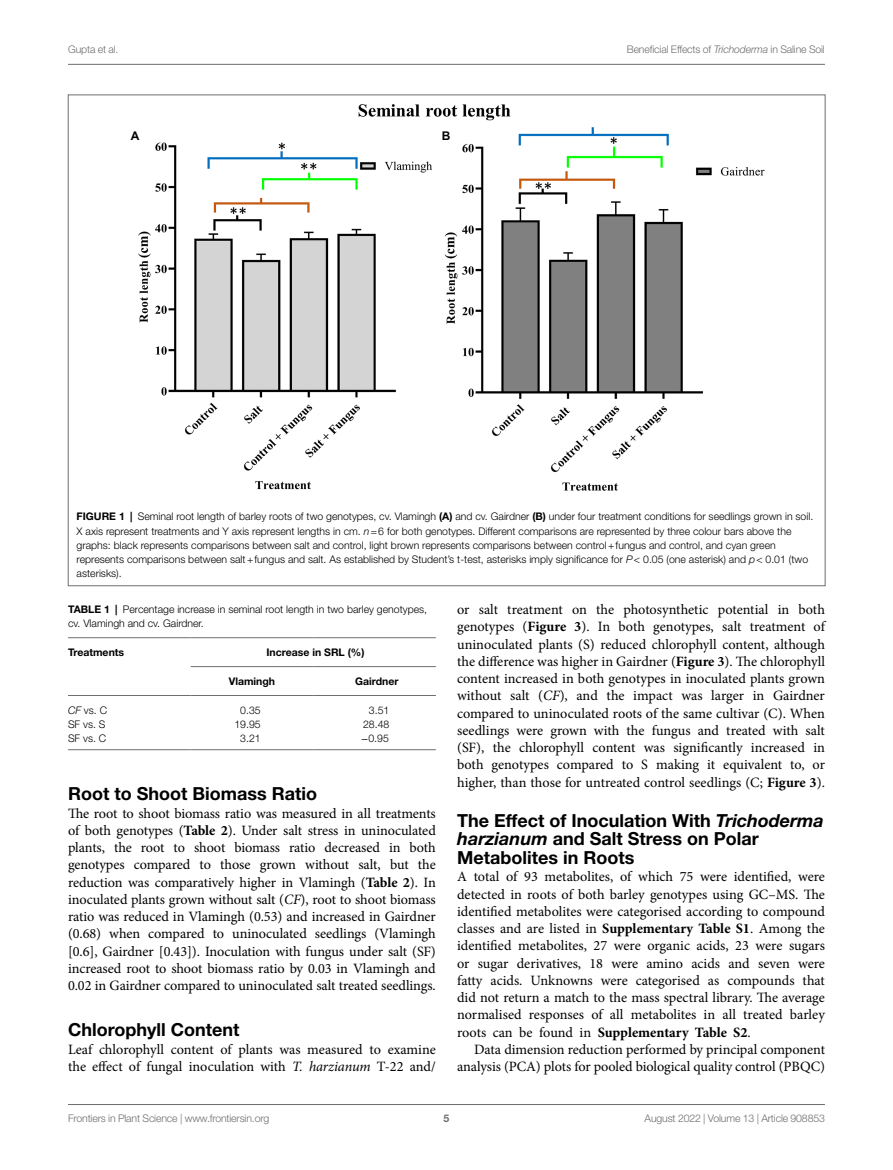
<style>
.page{position:relative;width:893px;height:1170px;background:#fff}
.page>*{position:absolute;margin:0;border:0;box-sizing:border-box;transform-origin:0 0}
.HEAD_2{font:700 18px/18.8px "Helvetica Neue LT Std";color:#000}
.TEXT_FLUSH{font:14.25px/17.2px "Minion Pro";color:#000;text-align:justify}
.TEXT{font:14.25px/17.2px "Minion Pro";letter-spacing:-.005em;color:#000;text-align:right}
.t1{font:700 12px "Arial";color:#000}
.FIG_LEG{font:300 10.5px/14.2px "Helvetica Neue LT Std";color:#000}
.t2{font:300 10.5px "Helvetica Neue LT Std";letter-spacing:-.015em;color:#6d6e71}
.TT{font:300 10.5px/14.2px "Helvetica Neue LT Std";color:#000}
.TB_TX{font:300 10.5px "Helvetica Neue LT Std";color:#000}
.TB_CH{font:700 10.5px "Helvetica Neue LT Std";color:#000}
.TB_STH{font:700 10.5px "Helvetica Neue LT Std";color:#000}
.t3{font:700 10.5px "Helvetica Neue LT Std";color:#6d6e71}
.s1{font-style:italic}
.s2{font-weight:700}
.s3{font-family:"STIX General";font-weight:400}
</style>
<div class="page">
<hr style="left:68px;top:64px;width:757px;height:1px;background:#6d6e71">
<hr style="left:68px;top:1104px;width:757px;height:1px;background:#6d6e71">
<img style="left:138px;top:104px;width:627px;height:387px">
<hr style="left:191px;top:637px;width:122px;height:1px;background:#6d6e71">
<hr style="left:313px;top:637px;width:123px;height:1px;background:#6d6e71">
<hr style="left:68px;top:637px;width:123px;height:1px;background:#6d6e71">
<hr style="left:191px;top:666px;width:122px;height:1px;background:#6d6e71">
<hr style="left:191px;top:695px;width:122px;height:1px;background:#6d6e71">
<hr style="left:313px;top:666px;width:123px;height:1px;background:#6d6e71">
<hr style="left:313px;top:695px;width:123px;height:1px;background:#6d6e71">
<hr style="left:68px;top:695px;width:123px;height:1px;background:#6d6e71">
<hr style="left:68px;top:749px;width:123px;height:1px;background:#6d6e71">
<hr style="left:191px;top:749px;width:122px;height:1px;background:#6d6e71">
<hr style="left:313px;top:749px;width:123px;height:1px;background:#6d6e71">
<p class="t2" style="left:68px;top:42px;width:52px">Gupta et al.</p>
<p class="t2" style="left:627px;top:42px;width:200px">Beneficial Effects of <span class="s1">Trichoderma</span> in Saline Soil</p>
<p class="t1" style="left:131px;top:127px;width:10px">A</p>
<p class="t1" style="left:442px;top:127px;width:10px">B</p>
<p class="FIG_LEG" style="left:77px;top:509px;width:738px"><span class="s2">FIGURE 1 |</span> Seminal root length of barley roots of two genotypes, cv. Vlamingh <span class="s2">(A)</span> and cv. Gairdner <span class="s2">(B)</span> under four treatment conditions for seedlings grown in soil.<br>X axis represent treatments and Y axis represent lengths in cm. <span class="s1">n</span>=6 for both genotypes. Different comparisons are represented by three colour bars above the graphs: black represents comparisons between salt and control, light brown represents comparisons between control+fungus and control, and cyan green represents comparisons between salt+fungus and salt. As established by Student’s t-test, asterisks imply significance for <span class="s1">P&lt;</span> 0.05 (one asterisk) and <span class="s1">p&lt;</span> 0.01 (two asterisks).</p>
<p class="TT" style="left:68px;top:601px;width:361px"><span class="s2">TABLE 1 |</span> Percentage increase in seminal root length in two barley genotypes, cv. Vlamingh and cv. Gairdner.</p>
<p class="TB_CH" style="left:68px;top:645px;width:58px">Treatments</p>
<p class="TB_STH" style="left:266px;top:645px;width:99px">Increase in SRL (%)</p>
<p class="TB_CH" style="left:229px;top:674px;width:48px">Vlamingh</p>
<p class="TB_CH" style="left:355px;top:674px;width:45px">Gairdner</p>
<p class="TB_TX" style="left:68px;top:703px;width:41px"><span class="s1">CF</span> vs. C</p>
<p class="TB_TX" style="left:240px;top:703px;width:22px">0.35</p>
<p class="TB_TX" style="left:369px;top:703px;width:22px">3.51</p>
<p class="TB_TX" style="left:68px;top:717px;width:39px">SF vs. S</p>
<p class="TB_TX" style="left:234px;top:717px;width:28px">19.95</p>
<p class="TB_TX" style="left:363px;top:717px;width:28px">28.48</p>
<p class="TB_TX" style="left:68px;top:732px;width:40px">SF vs. C</p>
<p class="TB_TX" style="left:240px;top:732px;width:22px">3.21</p>
<p class="TB_TX" style="left:361px;top:732px;width:29px"><span class="s3">−</span>0.95</p>
<p class="TEXT_FLUSH" style="left:457px;top:601px;width:369px">or salt treatment on the photosynthetic potential in both genotypes (<span class="s2">Figure 3</span>). In both genotypes, salt treatment of uninoculated plants (S) reduced chlorophyll content, although the difference was higher in Gairdner (<span class="s2">Figure 3</span>). The chlorophyll content increased in both genotypes in inoculated plants grown without salt (<span class="s1">CF</span>), and the impact was larger in Gairdner compared to uninoculated roots of the same cultivar (C). When seedlings were grown with the fungus and treated with salt (SF), the chlorophyll content was significantly increased in both genotypes compared to S making it equivalent to, or higher, than those for untreated control seedlings (C; <span class="s2">Figure 3</span>).</p>
<p class="HEAD_2" style="left:457px;top:810px;width:368px">The Effect of Inoculation With <span class="s1">Trichoderma harzianum</span> and Salt Stress on Polar<br>Metabolites in Roots</p>
<p class="TEXT_FLUSH" style="left:457px;top:868px;width:369px">A total of 93 metabolites, of which 75 were identified, were detected in roots of both barley genotypes using GC–MS. The identified metabolites were categorised according to compound classes and are listed in <span class="s2">Supplementary Table S1</span>. Among the identified metabolites, 27 were organic acids, 23 were sugars or sugar derivatives, 18 were amino acids and seven were fatty acids. Unknowns were categorised as compounds that did not return a match to the mass spectral library. The average normalised responses of all metabolites in all treated barley roots can be found in <span class="s2">Supplementary Table S2</span>.</p>
<p class="TEXT" style="left:457px;top:1040px;width:369px">Data dimension reduction performed by principal component analysis (PCA) plots for pooled biological quality control (PBQC)</p>
<p class="HEAD_2" style="left:68px;top:784px;width:250px">Root to Shoot Biomass Ratio</p>
<p class="TEXT_FLUSH" style="left:68px;top:804px;width:369px">The root to shoot biomass ratio was measured in all treatments of both genotypes (<span class="s2">Table 2</span>). Under salt stress in uninoculated plants, the root to shoot biomass ratio decreased in both genotypes compared to those grown without salt, but the reduction was comparatively higher in Vlamingh (<span class="s2">Table 2</span>). In inoculated plants grown without salt (<span class="s1">CF</span>), root to shoot biomass ratio was reduced in Vlamingh (0.53) and increased in Gairdner (0.68) when compared to uninoculated seedlings (Vlamingh [0.6], Gairdner [0.43]). Inoculation with fungus under salt (SF) increased root to shoot biomass ratio by 0.03 in Vlamingh and 0.02 in Gairdner compared to uninoculated salt treated seedlings.</p>
<p class="HEAD_2" style="left:68px;top:1020px;width:173px">Chlorophyll Content</p>
<p class="TEXT_FLUSH" style="left:68px;top:1040px;width:369px">Leaf chlorophyll content of plants was measured to examine the effect of fungal inoculation with <span class="s1">T. harzianum</span> T-22 and/</p>
<p class="t2" style="left:68px;top:1111px;width:203px">Frontiers in Plant Science | www.frontiersin.org</p>
<p class="t3" style="left:444px;top:1111px;width:7px">5</p>
<p class="t2" style="left:645px;top:1111px;width:182px">August 2022 | Volume 13 | Article 908853</p>
</div>
